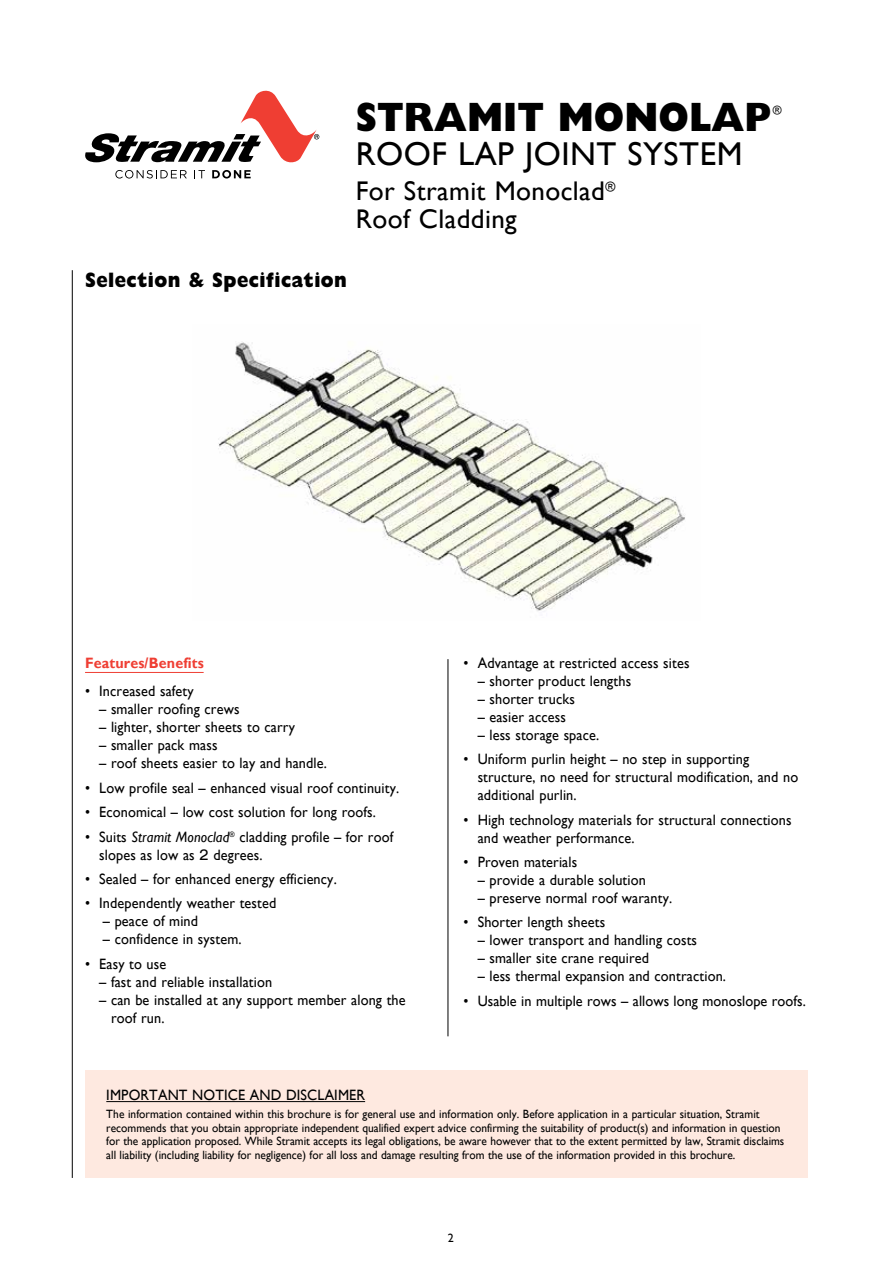
<style>
.page{position:relative;width:893px;height:1263px;background:#fff}
.page>*{position:absolute;margin:0;border:0;box-sizing:border-box;transform-origin:0 0}
.t1{font:800 41.25px "Gill Sans Nova";color:#000;scale:.9 1}
.t2{font:33px "Gill Sans";letter-spacing:.015em;color:#000}
.t3{font:27px/27.8px "Gill Sans";letter-spacing:.015em;color:#000}
.t4{font:800 21px "Gill Sans Nova";letter-spacing:.025em;color:#000;scale:.9 1}
.t5{font:15px/18px "Gill Sans";letter-spacing:.01em;color:#000;scale:.95 1}
.t6{font:700 15px "Gill Sans";letter-spacing:.01em;color:#ef3e33;scale:.95 1}
.t7{font:12px/13.5px "Gill Sans";color:#000;scale:.95 1}
.t8{font:12px "Gill Sans";color:#000}
.s1{font-style:italic}
.s2{font-family:"Helvetica Neue";font-stretch:expanded}
</style>
<div class="page">
<div style="left:85px;top:1071px;width:723px;height:107px;background:#fee9e0"></div>
<hr style="left:106px;top:1101px;width:259px;height:1px;background:#000">
<hr style="left:72px;top:270px;width:1px;height:908px;background:#000">
<svg style="left:85px;top:91px;width:234px;height:88px"></svg>
<hr style="left:85px;top:672px;width:119px;height:1px;background:#ef3e33">
<hr style="left:447px;top:659px;width:1px;height:377px;background:#000">
<img style="left:218px;top:342px;width:467px;height:269px">
<h1 class="t1" style="left:356px;top:91px;width:463px">STRAMIT MONOLAP</h1>
<p class="t8" style="left:773px;top:103px;width:10px">®</p>
<h2 class="t2" style="left:356px;top:135px;width:388px">ROOF LAP JOINT SYSTEM</h2>
<h3 class="t3" style="left:356px;top:178px;width:261px">For Stramit Monoclad<sup>®<br></sup>Roof Cladding</h3>
<h3 class="t4" style="left:85px;top:267px;width:293px">Selection &amp; Specification</h3>
<p class="t6" style="left:85px;top:654px;width:127px">Features/Benefits</p>
<p class="t5" style="left:85px;top:683px;width:116px">• Increased safety</p>
<p class="t5" style="left:99px;top:701px;width:149px">– smaller roofing crews</p>
<p class="t5" style="left:99px;top:719px;width:208px">– lighter, shorter sheets to carry</p>
<p class="t5" style="left:99px;top:737px;width:126px">– smaller pack mass</p>
<p class="t5" style="left:99px;top:755px;width:241px">– roof sheets easier to lay and handle.</p>
<p class="t5" style="left:85px;top:779px;width:332px">• Low profile seal – enhanced visual roof continuity.</p>
<p class="t5" style="left:85px;top:803px;width:308px">• Economical – low cost solution for long roofs.</p>
<p class="t5" style="left:99px;top:828px;width:311px;text-indent:-14px">• Suits <span class="s1">Stramit Monoclad</span><sup>®</sup> cladding profile – for roof slopes as low as <span class="s2">2</span> degrees.</p>
<p class="t5" style="left:85px;top:870px;width:267px">• Sealed – for enhanced energy efficiency.</p>
<p class="t5" style="left:85px;top:894px;width:203px">• Independently weather tested</p>
<p class="t5" style="left:103px;top:912px;width:102px">– peace of mind</p>
<p class="t5" style="left:103px;top:930px;width:147px">– confidence in system.</p>
<p class="t5" style="left:85px;top:955px;width:87px">• Easy to use</p>
<p class="t5" style="left:99px;top:973px;width:184px">– fast and reliable installation</p>
<p class="t5" style="left:111px;top:991px;width:312px;text-indent:-12px">– can be installed at any support member along the roof run.</p>
<p class="t5" style="left:463px;top:654px;width:239px">• Advantage at restricted access sites</p>
<p class="t5" style="left:478px;top:672px;width:163px">– shorter product lengths</p>
<p class="t5" style="left:478px;top:690px;width:104px">– shorter trucks</p>
<p class="t5" style="left:478px;top:708px;width:94px">– easier access</p>
<p class="t5" style="left:478px;top:726px;width:129px">– less storage space.</p>
<p class="t5" style="left:478px;top:750px;width:339px;text-indent:-14px">• Uniform purlin height – no step in supporting structure, no need for structural modification, and no additional purlin.</p>
<p class="t5" style="left:478px;top:811px;width:332px;text-indent:-14px">• High technology materials for structural connections and weather performance.</p>
<p class="t5" style="left:463px;top:853px;width:121px">• Proven materials</p>
<p class="t5" style="left:478px;top:871px;width:179px">– provide a durable solution</p>
<p class="t5" style="left:478px;top:889px;width:206px">– preserve normal roof waranty.</p>
<p class="t5" style="left:463px;top:913px;width:151px">• Shorter length sheets</p>
<p class="t5" style="left:478px;top:931px;width:232px">– lower transport and handling costs</p>
<p class="t5" style="left:478px;top:949px;width:182px">– smaller site crane required</p>
<p class="t5" style="left:478px;top:967px;width:263px">– less thermal expansion and contraction.</p>
<p class="t5" style="left:463px;top:992px;width:362px">• Usable in multiple rows – allows long monoslope roofs.</p>
<p class="t5" style="left:106px;top:1087px;width:274px">IMPORTANT NOTICE AND DISCLAIMER</p>
<p class="t7" style="left:106px;top:1108px;width:715px">The information contained within this brochure is for general use and information only. Before application in a particular situation, Stramit recommends that you obtain appropriate independent qualified expert advice confirming the suitability of product(s) and information in question for the application proposed. While Stramit accepts its legal obligations, be aware however that to the extent permitted by law, Stramit disclaims all liability (including liability for negligence) for all loss and damage resulting from the use of the information provided in this brochure.</p>
<p class="t8" style="left:448px;top:1230px;width:7px">2</p>
</div>
